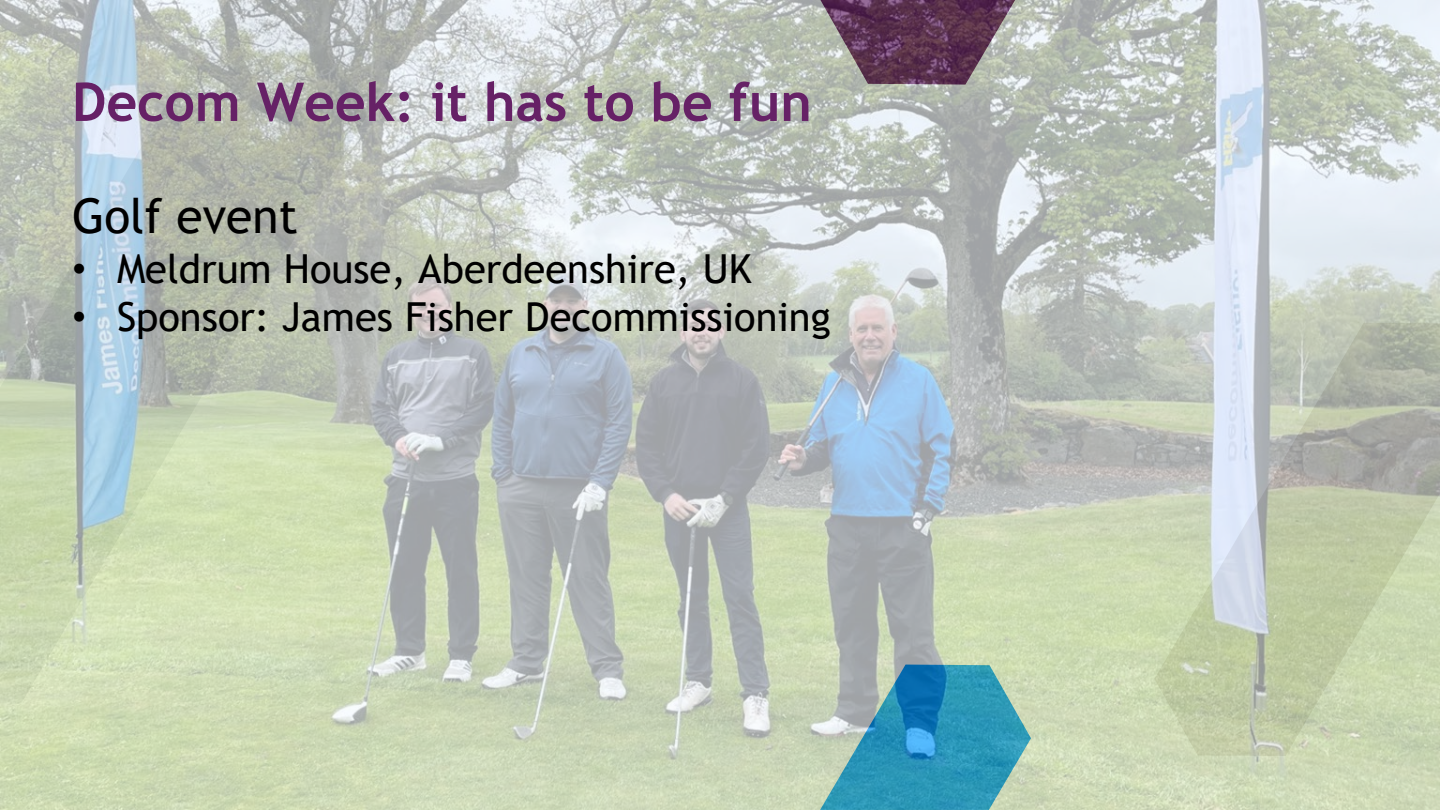
<style>
.page{position:relative;width:1440px;height:810px;background:#fff}
.page>*{position:absolute;margin:0;border:0;box-sizing:border-box;transform-origin:0 0}
.t1{font:700 53.5px "Trebuchet MS";color:#662166}
.t2{font:48px "Trebuchet MS";color:#000}
.t3{font:40px "Trebuchet MS";color:#000}
.s1{font-family:"Arial"}
</style>
<div class="page">
<img style="left:0;top:0;width:1440px;height:810px">
<h2 class="t1" style="left:72px;top:69px;width:741px">Decom Week: it has to be fun</h2>
<p class="t2" style="left:72px;top:186px;width:227px">Golf event</p>
<p class="t3" style="left:72px;top:243px;width:681px"><span class="s1">•</span> Meldrum House, Aberdeenshire, UK</p>
<p class="t3" style="left:72px;top:291px;width:760px"><span class="s1">•</span> Sponsor: James Fisher Decommissioning</p>
</div>
